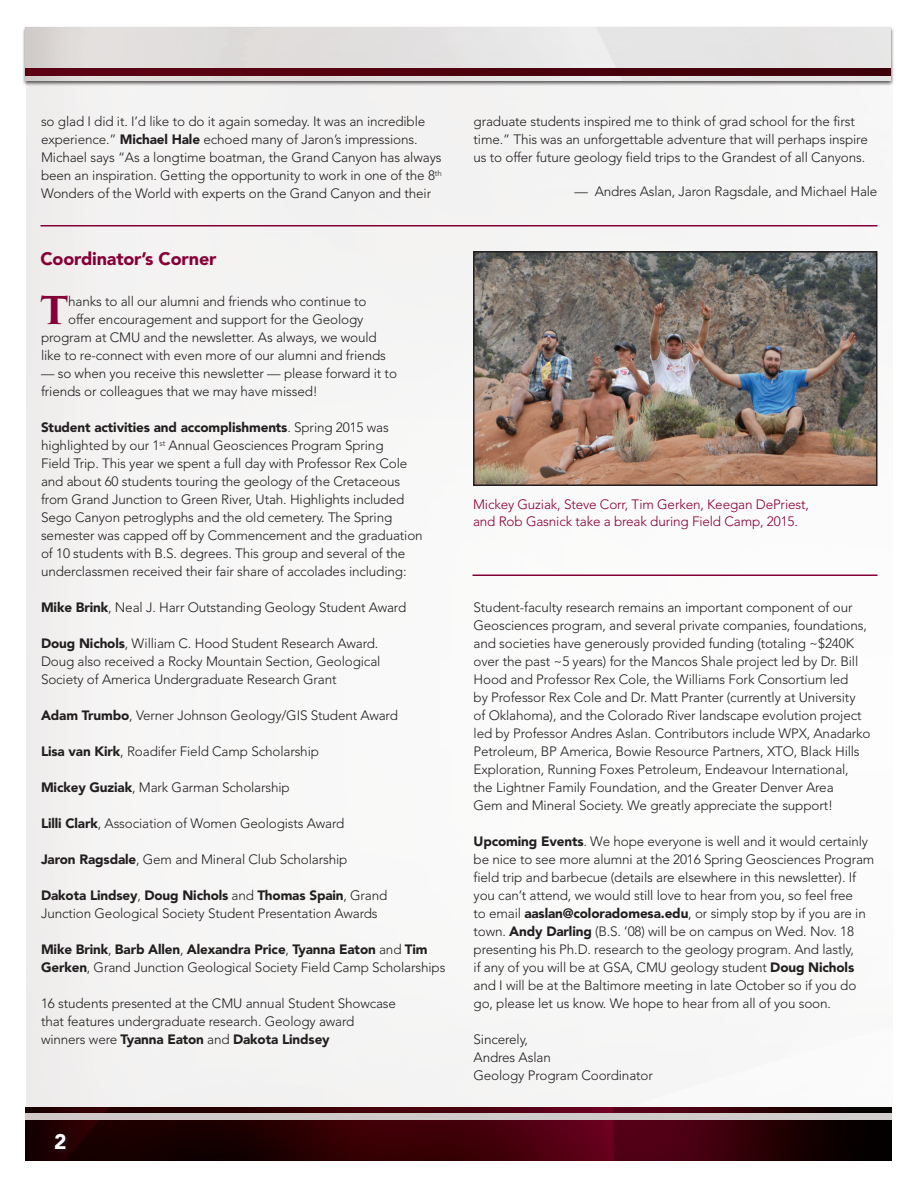
<style>
.page{position:relative;width:918px;height:1188px;background:#fff}
.page>*{position:absolute;margin:0;border:0;box-sizing:border-box;transform-origin:0 0}
.t1{font:700 37.35px "Trajan Pro 3";color:#860037}
.t2{font:900 21px "Avenir";color:#fff}
.t3{font:900 18px "Avenir";letter-spacing:-.01em;color:#860037}
.t4{font:300 13.5px/18px "Avenir";letter-spacing:-.01em;color:#231f20}
.t5{font:300 13.5px/16.5px "Avenir";letter-spacing:-.01em;color:#860037}
.s1{font-weight:900}
</style>
<div class="page">
<div style="left:22px;top:26px;width:873px;height:61px;background:#231f20;opacity:.75"></div>
<img style="left:26px;top:27px;width:865px;height:54px">
<img style="left:26px;top:1107px;width:866px;height:54px">
<div style="left:26px;top:1113px;width:866px;height:7px;background:#cfcbca"></div>
<img style="left:26px;top:69px;width:864px;height:6px">
<div style="left:54px;top:1133px;width:17px;height:22px;background:#230608"></div>
<img style="left:476px;top:254px;width:399px;height:229px">
<div style="left:473px;top:251px;width:405px;height:235px;border:2px solid #231f20"></div>
<hr style="left:40px;top:225px;width:838px;height:1px;background:#860037">
<hr style="left:472px;top:574px;width:406px;height:2px;background:#860037">
<p class="t4" style="left:41px;top:112px;width:402px">so glad I did it. I’d like to do it again someday. It was an incredible experience.” <span class="s1">Michael Hale</span> echoed many of Jaron’s impressions.<br>Michael says “As a longtime boatman, the Grand Canyon has always been an inspiration. Getting the opportunity to work in one of the 8<sup>th </sup>Wonders of the World with experts on the Grand Canyon and their</p>
<h3 class="t3" style="left:40px;top:248px;width:178px">Coordinator’s Corner</h3>
<h1 class="t1" style="left:41px;top:283px;width:29px">T</h1>
<p class="t4" style="left:68px;top:292px;width:300px">hanks to all our alumni and friends who continue to</p>
<p class="t4" style="left:68px;top:310px;width:297px">offer encouragement and support for the Geology</p>
<p class="t4" style="left:41px;top:328px;width:337px">program at CMU and the newsletter. As always, we would</p>
<p class="t4" style="left:41px;top:346px;width:346px">like to re-connect with even more of our alumni and friends</p>
<p class="t4" style="left:41px;top:364px;width:357px">— so when you receive this newsletter — please forward it to friends or colleagues that we may have missed!</p>
<p class="t4" style="left:41px;top:418px;width:383px"><span class="s1">Student activities and accomplishments</span>. Spring 2015 was highlighted by our 1<sup>st</sup> Annual Geosciences Program Spring<br>Field Trip. This year we spent a full day with Professor Rex Cole and about 60 students touring the geology of the Cretaceous from Grand Junction to Green River, Utah. Highlights included Sego Canyon petroglyphs and the old cemetery. The Spring semester was capped off by Commencement and the graduation of 10 students with B.S. degrees. This group and several of the underclassmen received their fair share of accolades including:</p>
<p class="t4" style="left:41px;top:598px;width:367px"><span class="s1">Mike Brink</span>, Neal J. Harr Outstanding Geology Student Award</p>
<p class="t4" style="left:41px;top:634px;width:341px"><span class="s1">Doug Nichols</span>, William C. Hood Student Research Award.<br>Doug also received a Rocky Mountain Section, Geological<br>Society of America Undergraduate Research Grant</p>
<p class="t4" style="left:41px;top:706px;width:358px"><span class="s1">Adam Trumbo</span>, Verner Johnson Geology/GIS Student Award</p>
<p class="t4" style="left:41px;top:742px;width:280px"><span class="s1">Lisa van Kirk</span>, Roadifer Field Camp Scholarship</p>
<p class="t4" style="left:41px;top:778px;width:250px"><span class="s1">Mickey Guziak</span>, Mark Garman Scholarship</p>
<p class="t4" style="left:41px;top:814px;width:305px"><span class="s1">Lilli Clark</span>, Association of Women Geologists Award</p>
<p class="t4" style="left:41px;top:850px;width:308px"><span class="s1">Jaron Ragsdale</span>, Gem and Mineral Club Scholarship</p>
<p class="t4" style="left:41px;top:886px;width:348px"><span class="s1">Dakota Lindsey</span>, <span class="s1">Doug Nichols</span> and <span class="s1">Thomas Spain</span>, Grand<br>Junction Geological Society Student Presentation Awards</p>
<p class="t4" style="left:41px;top:940px;width:406px"><span class="s1">Mike Brink</span>, <span class="s1">Barb Allen</span>, <span class="s1">Alexandra Price</span>, <span class="s1">Tyanna Eaton</span> and <span class="s1">Tim<br>Gerken</span>, Grand Junction Geological Society Field Camp Scholarships</p>
<p class="t4" style="left:41px;top:994px;width:357px">16 students presented at the CMU annual Student Showcase that features undergraduate research. Geology award winners were <span class="s1">Tyanna Eaton</span> and <span class="s1">Dakota Lindsey</span></p>
<h2 class="t2" style="left:54px;top:1129px;width:14px">2</h2>
<p class="t4" style="left:474px;top:112px;width:396px">graduate students inspired me to think of grad school for the first time.” This was an unforgettable adventure that will perhaps inspire us to offer future geology field trips to the Grandest of all Canyons.</p>
<p class="t4" style="left:575px;top:183px;width:304px">— Andres Aslan, Jaron Ragsdale, and Michael Hale</p>
<p class="t5" style="left:473px;top:496px;width:337px">Mickey Guziak, Steve Corr, Tim Gerken, Keegan DePriest, and Rob Gasnick take a break during Field Camp, 2015.</p>
<p class="t4" style="left:474px;top:598px;width:399px">Student-faculty research remains an important component of our Geosciences program, and several private companies, foundations, and societies have generously provided funding (totaling ~$240K over the past ~5 years) for the Mancos Shale project led by Dr. Bill Hood and Professor Rex Cole, the Williams Fork Consortium led<br>by Professor Rex Cole and Dr. Matt Pranter (currently at University of Oklahoma), and the Colorado River landscape evolution project led by Professor Andres Aslan. Contributors include WPX, Anadarko Petroleum, BP America, Bowie Resource Partners, XTO, Black Hills Exploration, Running Foxes Petroleum, Endeavour International, the Lightner Family Foundation, and the Greater Denver Area<br>Gem and Mineral Society. We greatly appreciate the support!</p>
<p class="t4" style="left:474px;top:832px;width:402px"><span class="s1">Upcoming Events</span>. We hope everyone is well and it would certainly be nice to see more alumni at the 2016 Spring Geosciences Program field trip and barbecue (details are elsewhere in this newsletter). If you can’t attend, we would still love to hear from you, so feel free<br>to email <span class="s1">aaslan@coloradomesa.edu</span>, or simply stop by if you are in town. <span class="s1">Andy Darling</span> (B.S. ’08) will be on campus on Wed. Nov. 18 presenting his Ph.D. research to the geology program. And lastly,<br>if any of you will be at GSA, CMU geology student <span class="s1">Doug Nichols </span>and I will be at the Baltimore meeting in late October so if you do go, please let us know. We hope to hear from all of you soon.</p>
<p class="t4" style="left:474px;top:1030px;width:181px">Sincerely,<br>Andres Aslan<br>Geology Program Coordinator</p>
</div>
